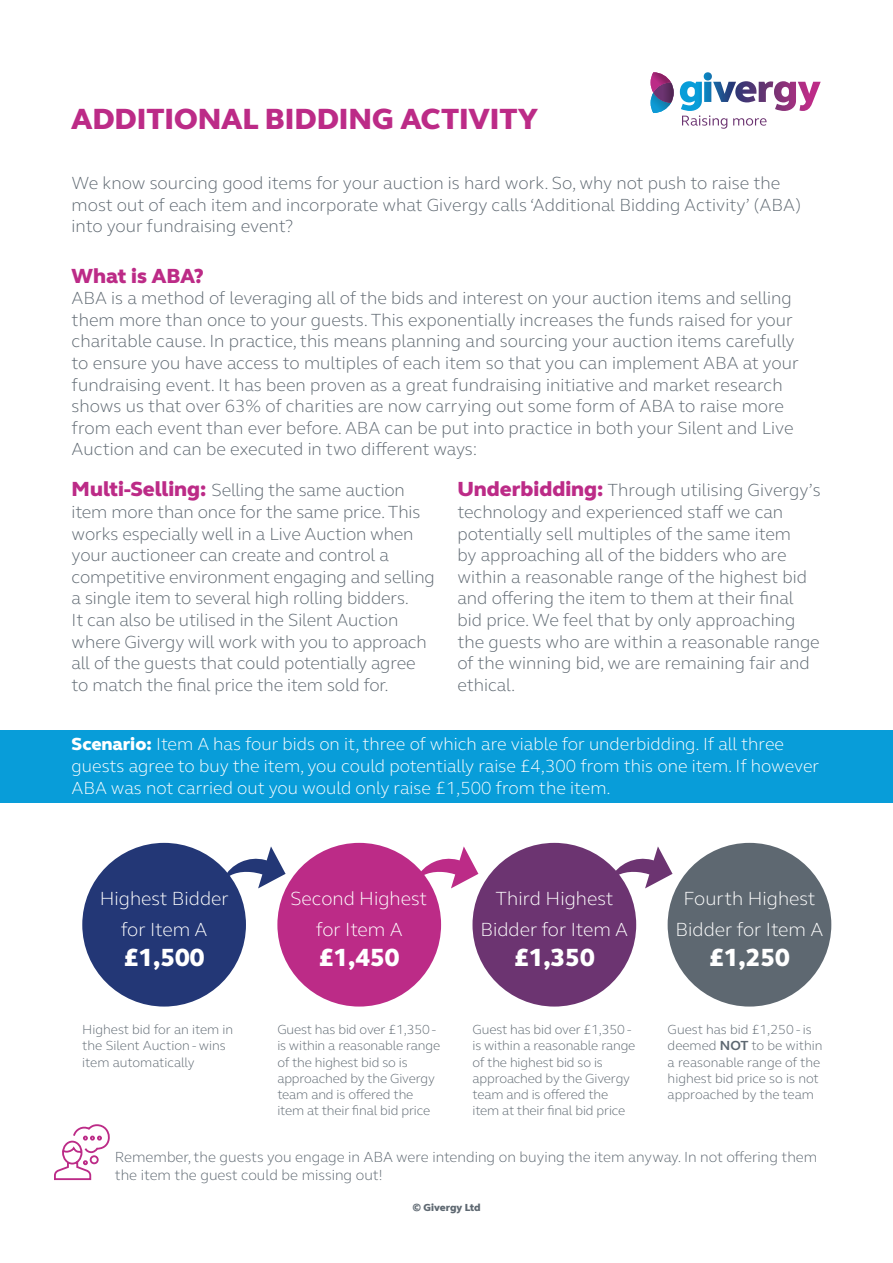
<style>
.page{position:relative;width:893px;height:1263px;background:#fff}
.page>*{position:absolute;margin:0;border:0;box-sizing:border-box;transform-origin:0 0}
.t1{font:800 30px "FS Elliot Pro";color:#bc2b87}
.t2{font:800 25.5px "FS Elliot Pro";color:#fff}
.t3{font:800 21px "FS Elliot Pro";color:#bc2b87}
.t4{font:300 19.5px/30.6px "FS Elliot Pro";color:#fff;text-align:center}
.t5{font:300 18px/21.6px "FS Elliot Pro";color:#5e6871}
.t6{font:300 18px/21.6px "FS Elliot Pro";color:#fff}
.t7{font:300 15px/18px "FS Elliot Pro";color:#5e6871}
.t8{font:300 13.5px/16.2px "FS Elliot Pro";letter-spacing:-.01em;color:#5e6871}
.t9{font:800 10.5px "FS Elliot Pro";letter-spacing:-.005em;color:#5f6972}
.s1{font-weight:800;font-size:21px;color:#bc2b87}
.s2{font-weight:800}
.s3{font-weight:700}
</style>
<div class="page">
<svg style="left:651px;top:72px;width:23px;height:41px"></svg>
<svg style="left:680px;top:72px;width:141px;height:57px"></svg>
<div style="left:82px;top:843px;width:164px;height:163px;background:#233776;border-radius:50%"></div>
<div style="left:277px;top:843px;width:164px;height:163px;background:#bc2b87;border-radius:50%"></div>
<div style="left:472px;top:843px;width:164px;height:163px;background:#6c3471;border-radius:50%"></div>
<div style="left:668px;top:843px;width:163px;height:163px;background:#5e6871;border-radius:50%"></div>
<svg style="left:221px;top:846px;width:65px;height:42px"></svg>
<svg style="left:414px;top:846px;width:64px;height:42px"></svg>
<svg style="left:608px;top:846px;width:64px;height:42px"></svg>
<div style="left:0;top:730px;width:893px;height:72px;background:#089dd9"></div>
<svg style="left:54px;top:1124px;width:56px;height:57px"></svg>
<h1 class="t1" style="left:72px;top:98px;width:467px">ADDITIONAL BIDDING ACTIVITY</h1>
<p class="t5" style="left:72px;top:171px;width:731px">We know sourcing good items for your auction is hard work. So, why not push to raise the most out of each item and incorporate what Givergy calls ‘Additional Bidding Activity’ (ABA) into your fundraising event?</p>
<p class="t3" style="left:72px;top:261px;width:134px">What is ABA?</p>
<p class="t5" style="left:72px;top:287px;width:729px">ABA is a method of leveraging all of the bids and interest on your auction items and selling them more than once to your guests. This exponentially increases the funds raised for your charitable cause. In practice, this means planning and sourcing your auction items carefully to ensure you have access to multiples of each item so that you can implement ABA at your fundraising event. It has been proven as a great fundraising initiative and market research shows us that over 63% of charities are now carrying out some form of ABA to raise more from each event than ever before. ABA can be put into practice in both your Silent and Live Auction and can be executed in two different ways:</p>
<p class="t5" style="left:72px;top:479px;width:365px"><span class="s1">Multi-Selling:</span> Selling the same auction item more than once for the same price. This works especially well in a Live Auction when your auctioneer can create and control a competitive environment engaging and selling a single item to several high rolling bidders.<br>It can also be utilised in the Silent Auction where Givergy will work with you to approach all of the guests that could potentially agree to match the final price the item sold for.</p>
<p class="t5" style="left:457px;top:479px;width:365px"><span class="s1">Underbidding:</span> Through utilising Givergy’s technology and experienced staff we can potentially sell multiples of the same item<br>by approaching all of the bidders who are within a reasonable range of the highest bid and offering the item to them at their final bid price. We feel that by only approaching the guests who are within a reasonable range of the winning bid, we are remaining fair and ethical.</p>
<p class="t6" style="left:72px;top:733px;width:749px"><span class="s2">Scenario:</span> Item A has four bids on it, three of which are viable for underbidding. If all three guests agree to buy the item, you could potentially raise £4,300 from this one item. If however<br>ABA was not carried out you would only raise £1,500 from the item.</p>
<p class="t4" style="left:100px;top:883px;width:130px">Highest Bidder for Item A</p>
<h2 class="t2" style="left:124px;top:941px;width:82px">£1,500</h2>
<p class="t4" style="left:290px;top:883px;width:138px">Second Highest for Item A</p>
<h2 class="t2" style="left:319px;top:941px;width:82px">£1,450</h2>
<p class="t4" style="left:480px;top:883px;width:149px">Third Highest<br>Bidder for Item A</p>
<h2 class="t2" style="left:514px;top:941px;width:82px">£1,350</h2>
<p class="t4" style="left:676px;top:883px;width:149px">Fourth Highest<br>Bidder for Item A</p>
<h2 class="t2" style="left:709px;top:941px;width:82px">£1,250</h2>
<p class="t8" style="left:82px;top:1021px;width:153px">Highest bid for an item in the Silent Auction - wins item automatically</p>
<p class="t8" style="left:472px;top:1021px;width:164px">Guest has bid over £1,350 - is within a reasonable range of the highest bid so is approached by the Givergy team and is offered the item at their final bid price</p>
<p class="t8" style="left:668px;top:1021px;width:156px">Guest has bid £1,250 - is deemed <span class="s3">NOT</span> to be within a reasonable range of the highest bid price so is not approached by the team</p>
<p class="t8" style="left:277px;top:1021px;width:164px">Guest has bid over £1,350 - is within a reasonable range of the highest bid so is approached by the Givergy team and is offered the item at their final bid price</p>
<p class="t7" style="left:115px;top:1147px;width:704px">Remember, the guests you engage in ABA were intending on buying the item anyway. In not offering them the item the guest could be missing out!</p>
<p class="t9" style="left:412px;top:1200px;width:70px">© Givergy Ltd</p>
</div>
